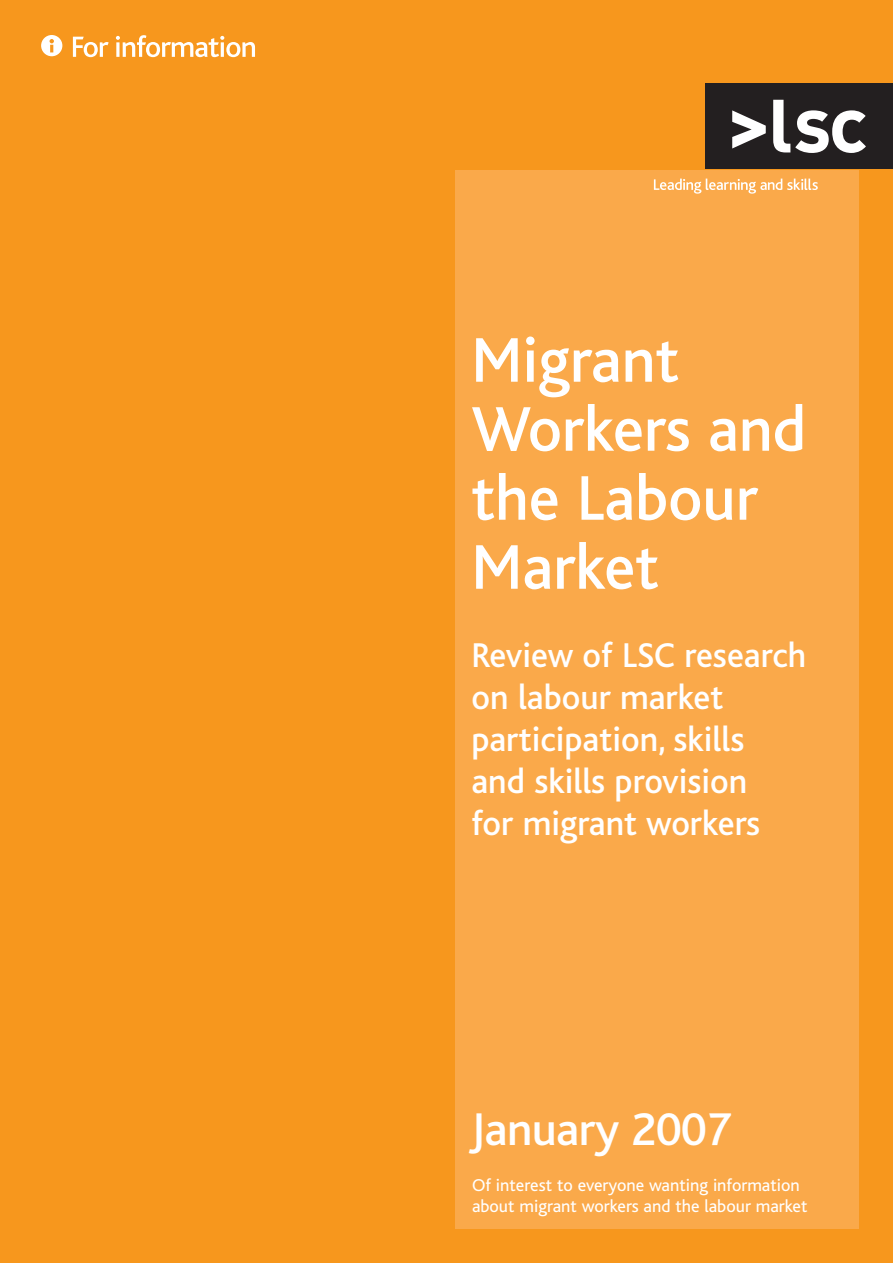
<style>
.page{position:relative;width:893px;height:1263px;background:#f7971d}
.page>*{position:absolute;margin:0;border:0;box-sizing:border-box;transform-origin:0 0}
.t1{font:500 66px/69px "Bliss";color:#fff}
.t2{font:500 48px "Bliss";letter-spacing:-.01em;color:#fff}
.t3{font:500 36px/42px "Bliss";color:#fff}
.t4{font:18px/21px "Bliss";color:#fff}
</style>
<div class="page">
<div style="left:455px;top:170px;width:404px;height:1059px;background:#faa94a"></div>
<svg style="left:654px;top:179px;width:164px;height:15px"></svg>
<div style="left:705px;top:84px;width:188px;height:85px;background:#231f20"></div>
<svg style="left:732px;top:110px;width:34px;height:38px"></svg>
<svg style="left:773px;top:100px;width:93px;height:53px"></svg>
<svg style="left:73px;top:35px;width:182px;height:22px"></svg>
<svg style="left:41px;top:35px;width:21px;height:21px"></svg>
<h1 class="t1" style="left:471px;top:333px;width:336px">Migrant<br>Workers and the Labour<br>Market</h1>
<p class="t3" style="left:471px;top:638px;width:336px">Review of LSC research on labour market participation, skills and skills provision<br>for migrant workers</p>
<h2 class="t2" style="left:470px;top:1113px;width:263px">January 2007</h2>
<p class="t4" style="left:472px;top:1176px;width:337px">Of interest to everyone wanting information about migrant workers and the labour market</p>
</div>
